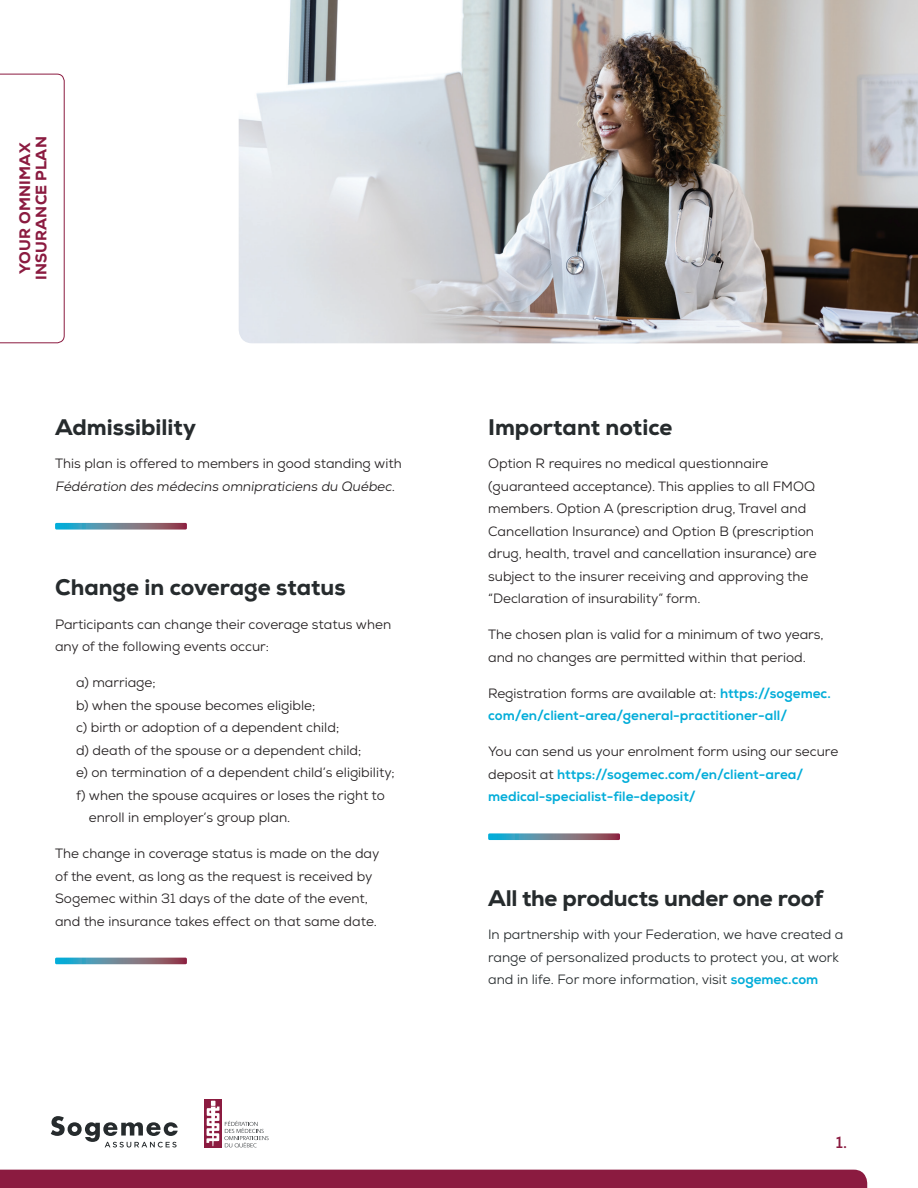
<style>
.page{position:relative;width:918px;height:1188px;background:#fff}
.page>*{position:absolute;margin:0;border:0;box-sizing:border-box;transform-origin:0 0}
.t1{font:800 22.5px "Nexa";color:#262b2d}
.t2{font:700 16.5px "Nexa";color:#8b1b40}
.t3{font:800 15.15px/16.2px "Nexa";letter-spacing:.015em;color:#8b1b40;text-align:center}
.t4{font:13.5px/22.5px "Nexa";color:#231f20}
.t5{font:800 13.5px/22.5px "Nexa";color:#03add9}
.t6{font:13.5px/22.5px "Nexa";color:#262b2d}
.s1{font-weight:400;color:#231f20}
.s2{font-weight:800;color:#03add9}
</style>
<div class="page">
<svg style="left:55px;top:523px;width:132px;height:7px"></svg>
<svg style="left:55px;top:958px;width:132px;height:6px"></svg>
<svg style="left:488px;top:833px;width:132px;height:7px"></svg>
<img style="left:239px;top:0;width:679px;height:343px">
<svg style="left:0;top:74px;width:65px;height:269px"></svg>
<div style="left:0;top:1170px;width:867px;height:18px;background:#8b1b40"></div>
<div style="left:204px;top:1099px;width:18px;height:49px;background:#8b1b40"></div>
<svg style="left:206px;top:1101px;width:63px;height:46px"></svg>
<svg style="left:51px;top:1116px;width:127px;height:32px"></svg>
<p class="t3" style="left:17px;top:280px;width:145px;rotate:-90deg">YOUR OMNIMAX<br>INSURANCE PLAN</p>
<h1 class="t1" style="left:55px;top:413px;width:142px">Admissibility</h1>
<p class="t4" style="left:55px;top:452px;width:348px">This plan is offered to members in good standing with<br>Fédération des médecins omnipraticiens du Québec.</p>
<h1 class="t1" style="left:55px;top:573px;width:292px">Change in coverage status</h1>
<p class="t4" style="left:55px;top:613px;width:338px">Participants can change their coverage status when any of the following events occur:</p>
<p class="t4" style="left:76px;top:671px;width:81px">a) marriage;</p>
<p class="t4" style="left:76px;top:694px;width:241px">b) when the spouse becomes eligible;</p>
<p class="t4" style="left:76px;top:716px;width:265px">c) birth or adoption of a dependent child;</p>
<p class="t4" style="left:76px;top:739px;width:287px">d) death of the spouse or a dependent child;</p>
<p class="t4" style="left:76px;top:761px;width:320px">e) on termination of a dependent child’s eligibility;</p>
<p class="t4" style="left:76px;top:784px;width:310px">f) when the spouse acquires or loses the right to</p>
<p class="t4" style="left:89px;top:806px;width:203px">enroll in employer’s group plan.</p>
<p class="t4" style="left:55px;top:842px;width:326px">The change in coverage status is made on the day of the event, as long as the request is received by Sogemec within 31 days of the date of the event, and the insurance takes effect on that same date.</p>
<h1 class="t1" style="left:488px;top:413px;width:186px">Important notice</h1>
<p class="t4" style="left:488px;top:452px;width:330px">Option R requires no medical questionnaire (guaranteed acceptance). This applies to all FMOQ members. Option A (prescription drug, Travel and Cancellation Insurance) and Option B (prescription drug, health, travel and cancellation insurance) are subject to the insurer receiving and approving the “Declaration of insurability” form.</p>
<p class="t4" style="left:488px;top:623px;width:337px">The chosen plan is valid for a minimum of two years, and no changes are permitted within that period.</p>
<p class="t5" style="left:488px;top:682px;width:344px"><span class="s1">Registration forms are available at:</span> https://sogemec. com/en/client-area/general-practitioner-all/</p>
<p class="t5" style="left:488px;top:741px;width:352px"><span class="s1">You can send us your enrolment form using our secure deposit at</span> https://sogemec.com/en/client-area/ medical-specialist-file-deposit/</p>
<h1 class="t1" style="left:488px;top:884px;width:337px">All the products under one roof</h1>
<p class="t6" style="left:488px;top:923px;width:357px">In partnership with your Federation, we have created a range of personalized products to protect you, at work and in life. For more information, visit <span class="s2">sogemec.com</span></p>
<p class="t2" style="left:836px;top:1131px;width:13px">1.</p>
</div>
